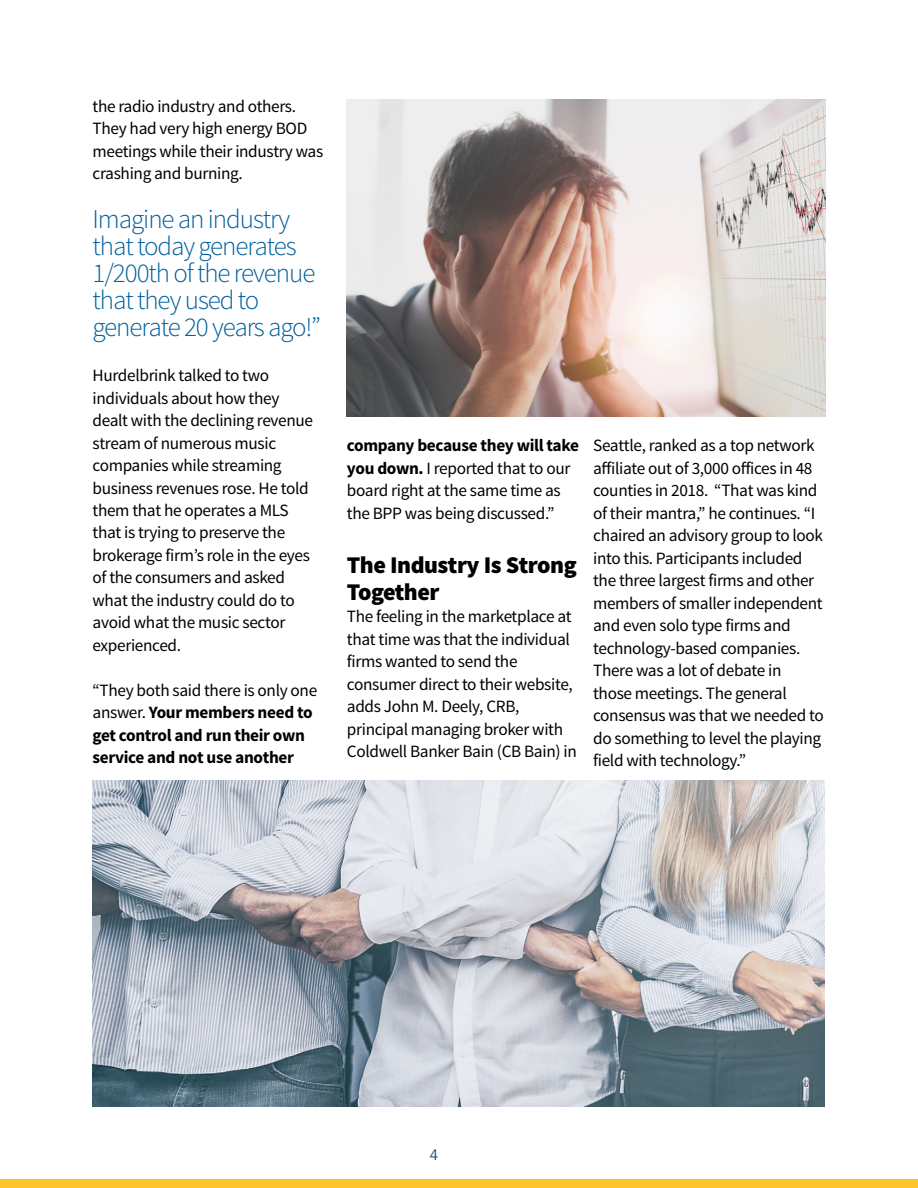
<style>
.page{position:relative;width:918px;height:1188px;background:#fff}
.page>*{position:absolute;margin:0;border:0;box-sizing:border-box;transform-origin:0 0}
.t1{font:300 27px/27px "Source Sans Pro";letter-spacing:-.04em;color:#005f9c}
.t2{font:900 24px/27px "Source Sans Pro";letter-spacing:-.02em;color:#000}
.t3{font:17.25px/22.5px "Source Sans Pro";letter-spacing:-.02em;color:#000}
.t4{font:700 17.25px/22.5px "Source Sans Pro";letter-spacing:-.02em;color:#000}
.t5{font:15px "Avenir";color:#0c4269}
.s1{font-weight:400}
.s2{font-weight:700}
</style>
<div class="page">
<div style="left:0;top:1179px;width:918px;height:9px;background:#fec22c"></div>
<img style="left:93px;top:781px;width:732px;height:325px">
<img style="left:347px;top:99px;width:478px;height:318px">
<p class="t3" style="left:93px;top:95px;width:232px">the radio industry and others.<br>They had very high energy BOD meetings while their industry was crashing and burning.</p>
<h1 class="t1" style="left:93px;top:206px;width:230px">Imagine an industry that today generates<br>1/200th of the revenue that they used to generate 20 years ago!”</h1>
<p class="t3" style="left:93px;top:364px;width:222px">Hurdelbrink talked to two individuals about how they dealt with the declining revenue stream of numerous music companies while streaming business revenues rose. He told them that he operates a MLS that is trying to preserve the brokerage firm’s role in the eyes of the consumers and asked what the industry could do to avoid what the music sector experienced.</p>
<p class="t4" style="left:93px;top:680px;width:226px"><span class="s1">“They both said there is only one answer.</span> Your members need to get control and run their own service and not use another</p>
<p class="t3" style="left:347px;top:435px;width:234px"><span class="s2">company because they will take you down.</span> I reported that to our board right at the same time as the BPP was being discussed.”</p>
<h2 class="t2" style="left:347px;top:553px;width:231px">The Industry Is Strong<br>Together</h2>
<p class="t3" style="left:347px;top:606px;width:231px">The feeling in the marketplace at that time was that the individual firms wanted to send the consumer direct to their website, adds John M. Deely, CRB, principal managing broker with<br>Coldwell Banker Bain (CB Bain) in</p>
<p class="t3" style="left:593px;top:435px;width:232px">Seattle, ranked as a top network affiliate out of 3,000 offices in 48 counties in 2018. “That was kind of their mantra,” he continues. “I chaired an advisory group to look into this. Participants included the three largest firms and other members of smaller independent and even solo type firms and technology-based companies.<br>There was a lot of debate in those meetings. The general consensus was that we needed to do something to level the playing field with technology.”</p>
<p class="t5" style="left:430px;top:1145px;width:10px">4</p>
</div>
